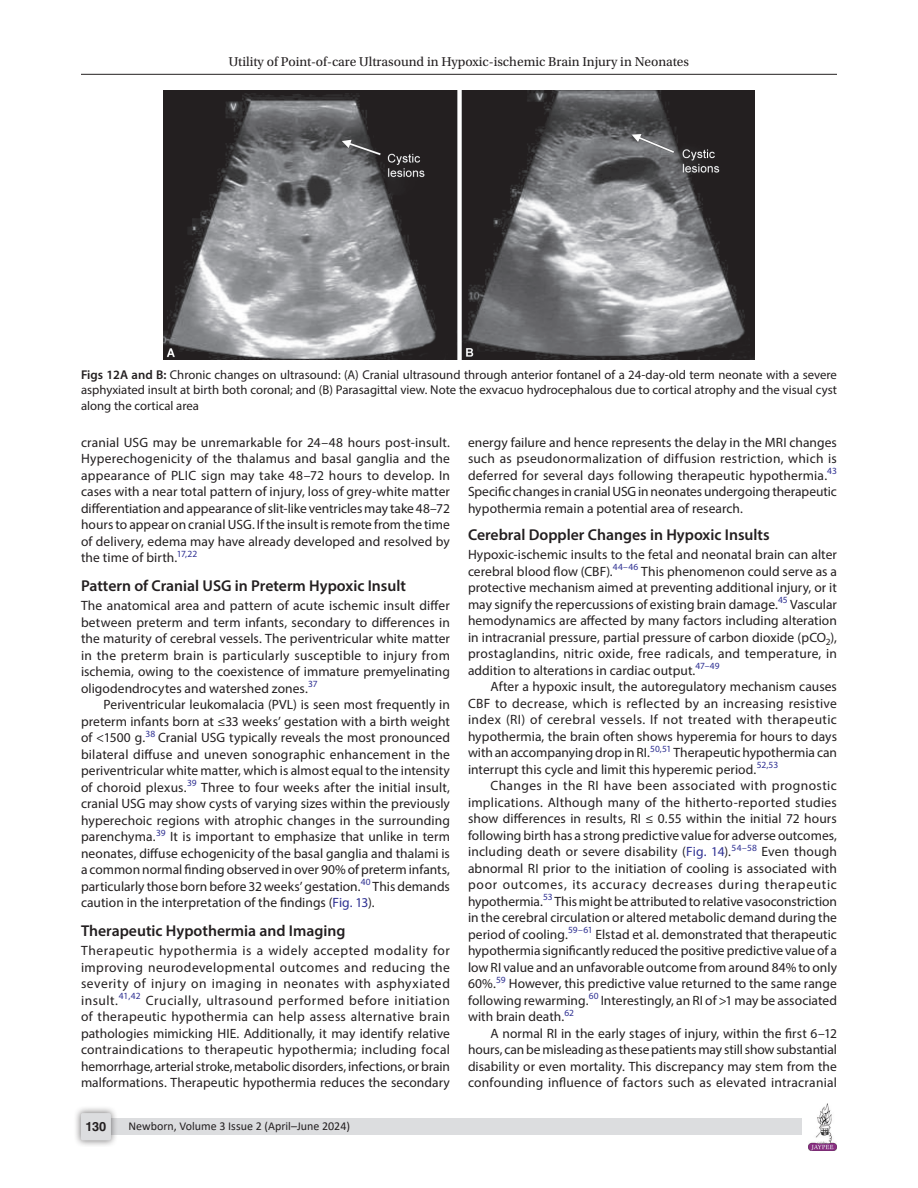
<style>
.page{position:relative;width:918px;height:1188px;background:#fff}
.page>*{position:absolute;margin:0;border:0;box-sizing:border-box;transform-origin:0 0}
.Head-2{font:600 15.75px "Myriad Pro";color:#231f20}
.Para-Indent{font:13.5px/16.5px "Myriad Pro";letter-spacing:.005em;color:#231f20;text-align:justify}
.Para-NoIndent{font:13.5px/16.5px "Myriad Pro";letter-spacing:.005em;color:#231f20;text-align:justify}
.t1{font:13.5px "Utopia Std";color:#231f20}
.FigCaption{font:12.75px/15.3px "Myriad Pro";color:#231f20;text-align:justify}
.t2{font:700 12.75px "Helvetica LT Std";color:#231f20}
.t3{font:12px "Calibri";color:#231f20}
.s1{font-weight:600}
.s2{color:#2e3092}
</style>
<div class="page">
<hr style="left:81px;top:74px;width:756px;height:1px;background:#231f20">
<div style="left:96px;top:1119px;width:706px;height:16px;background:#dcdddf"></div>
<div style="left:73px;top:1106px;width:45px;height:41px;background:#231f20;opacity:.61"></div>
<div style="left:81px;top:1113px;width:30px;height:27px;background:#dcdddf;border-radius:2px"></div>
<img style="left:808px;top:1103px;width:29px;height:48px">
<img style="left:164px;top:90px;width:590px;height:270px">
<p class="t1" style="left:229px;top:55px;width:462px">Utility of Point-of-care Ultrasound in Hypoxic-ischemic Brain Injury in Neonates</p>
<p class="FigCaption" style="left:81px;top:367px;width:758px"><span class="s1">Figs 12A and B:</span> Chronic changes on ultrasound: (A) Cranial ultrasound through anterior fontanel of a 24-day-old term neonate with a severe asphyxiated insult at birth both coronal; and (B) Parasagittal view. Note the exvacuo hydrocephalous due to cortical atrophy and the visual cyst along the cortical area</p>
<p class="Para-NoIndent" style="left:81px;top:434px;width:371px">cranial USG may be unremarkable for 24–48 hours post-insult.<br>Hyperechogenicity of the thalamus and basal ganglia and the appearance of PLIC sign may take 48–72 hours to develop. In cases with a near total pattern of injury, loss of grey-white matter differentiation and appearance of slit-like ventricles may take 48–72 hours to appear on cranial USG. If the insult is remote from the time of delivery, edema may have already developed and resolved by the time of birth.<sup>17,22</sup></p>
<p class="Head-2" style="left:81px;top:576px;width:327px">Pattern of Cranial USG in Preterm Hypoxic Insult</p>
<p class="Para-NoIndent" style="left:81px;top:597px;width:371px">The anatomical area and pattern of acute ischemic insult differ between preterm and term infants, secondary to differences in the maturity of cerebral vessels. The periventricular white matter in the preterm brain is particularly susceptible to injury from ischemia, owing to the coexistence of immature premyelinating oligodendrocytes and watershed zones.<sup>37</sup></p>
<p class="Para-Indent" style="left:81px;top:696px;width:371px;text-indent:22px">Periventricular leukomalacia (PVL) is seen most frequently in preterm infants born at ≤33 weeks’ gestation with a birth weight of &lt;1500 g.<sup>38</sup> Cranial USG typically reveals the most pronounced bilateral diffuse and uneven sonographic enhancement in the periventricular white matter, which is almost equal to the intensity of choroid plexus.<sup>39</sup> Three to four weeks after the initial insult, cranial USG may show cysts of varying sizes within the previously hyperechoic regions with atrophic changes in the surrounding parenchyma.<sup>39</sup> It is important to emphasize that unlike in term neonates, diffuse echogenicity of the basal ganglia and thalami is a common normal finding observed in over 90% of preterm infants, particularly those born before 32 weeks’ gestation.<sup>40</sup> This demands caution in the interpretation of the findings (<span class="s2">Fig. 13</span>).</p>
<p class="Head-2" style="left:81px;top:921px;width:266px">Therapeutic Hypothermia and Imaging</p>
<p class="Para-NoIndent" style="left:81px;top:942px;width:371px">Therapeutic hypothermia is a widely accepted modality for improving neurodevelopmental outcomes and reducing the severity of injury on imaging in neonates with asphyxiated insult.<sup>41,42</sup> Crucially, ultrasound performed before initiation of therapeutic hypothermia can help assess alternative brain pathologies mimicking HIE. Additionally, it may identify relative contraindications to therapeutic hypothermia; including focal hemorrhage, arterial stroke, metabolic disorders, infections, or brain malformations. Therapeutic hypothermia reduces the secondary</p>
<p class="t2" style="left:85px;top:1119px;width:22px">130</p>
<p class="t3" style="left:128px;top:1117px;width:223px">Newborn, Volume 3 Issue 2 (April–June 2024)</p>
<p class="Para-NoIndent" style="left:468px;top:434px;width:371px">energy failure and hence represents the delay in the MRI changes such as pseudonormalization of diffusion restriction, which is deferred for several days following therapeutic hypothermia.<sup>43<br></sup>Specific changes in cranial USG in neonates undergoing therapeutic hypothermia remain a potential area of research.</p>
<p class="Head-2" style="left:468px;top:525px;width:303px">Cerebral Doppler Changes in Hypoxic Insults</p>
<p class="Para-NoIndent" style="left:468px;top:546px;width:371px">Hypoxic-ischemic insults to the fetal and neonatal brain can alter cerebral blood flow (CBF).<sup>44–46</sup> This phenomenon could serve as a protective mechanism aimed at preventing additional injury, or it may signify the repercussions of existing brain damage.<sup>45</sup> Vascular hemodynamics are affected by many factors including alteration in intracranial pressure, partial pressure of carbon dioxide (pCO<sub>2</sub>), prostaglandins, nitric oxide, free radicals, and temperature, in addition to alterations in cardiac output.<sup>47–49</sup></p>
<p class="Para-Indent" style="left:468px;top:678px;width:371px;text-indent:22px">After a hypoxic insult, the autoregulatory mechanism causes CBF to decrease, which is reflected by an increasing resistive index (RI) of cerebral vessels. If not treated with therapeutic hypothermia, the brain often shows hyperemia for hours to days with an accompanying drop in RI.<sup>50,51</sup> Therapeutic hypothermia can interrupt this cycle and limit this hyperemic period.<sup>52,53</sup></p>
<p class="Para-Indent" style="left:468px;top:777px;width:371px;text-indent:22px">Changes in the RI have been associated with prognostic implications. Although many of the hitherto-reported studies show differences in results, RI ≤ 0.55 within the initial 72 hours following birth has a strong predictive value for adverse outcomes, including death or severe disability (<span class="s2">Fig. 14</span>).<sup>54–58</sup> Even though abnormal RI prior to the initiation of cooling is associated with poor outcomes, its accuracy decreases during therapeutic hypothermia.<sup>53</sup> This might be attributed to relative vasoconstriction in the cerebral circulation or altered metabolic demand during the period of cooling.<sup>59–61</sup> Elstad et al. demonstrated that therapeutic hypothermia significantly reduced the positive predictive value of a low RI value and an unfavorable outcome from around 84% to only 60%.<sup>59</sup> However, this predictive value returned to the same range following rewarming.<sup>60</sup> Interestingly, an RI of &gt;1 may be associated with brain death.<sup>62</sup></p>
<p class="Para-Indent" style="left:468px;top:1025px;width:371px;text-indent:22px">A normal RI in the early stages of injury, within the first 6–12 hours, can be misleading as these patients may still show substantial disability or even mortality. This discrepancy may stem from the confounding influence of factors such as elevated intracranial</p>
</div>
